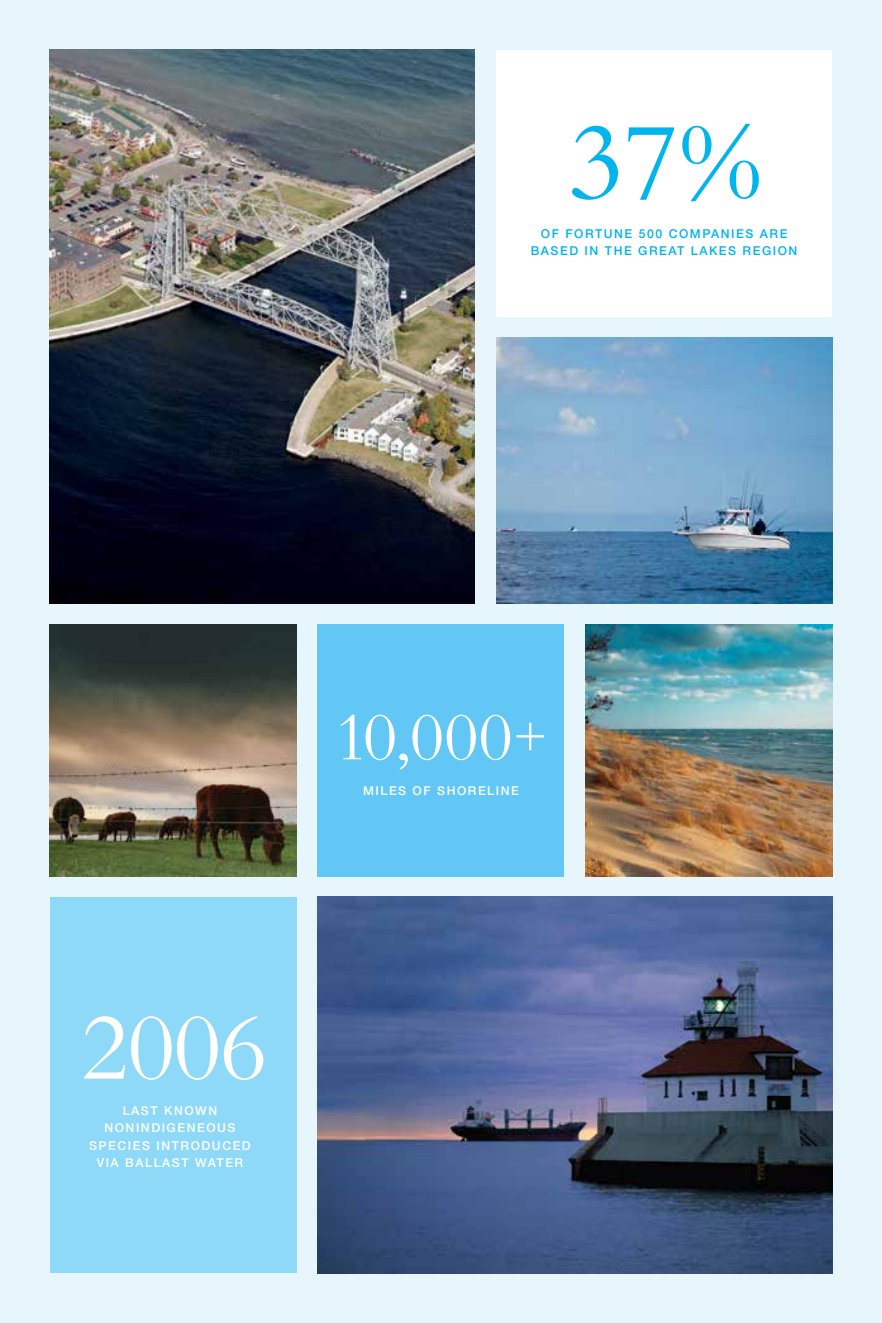
<style>
.page{position:relative;width:882px;height:1323px;background:#e7f6fd}
.page>*{position:absolute;margin:0;border:0;box-sizing:border-box;transform-origin:0 0}
.t1{font:113.75px "Bembo";color:#00b4ed}
.t2{font:98px "Bembo";color:#fff}
.t3{font:70px "Bembo";color:#fff}
.t4{font:500 12.25px/17.5px "Helvetica Neue";letter-spacing:.125em;color:#fff;text-align:center}
.t5{font:500 12.25px/17.5px "Helvetica Neue";letter-spacing:.125em;color:#00b4ed;text-align:center}
.s1{font-size:52.5px}
</style>
<div class="page">
<div style="left:50px;top:897px;width:247px;height:376px;background:#8ed8f8"></div>
<div style="left:318px;top:624px;width:246px;height:252px;background:#62c7f4"></div>
<div style="left:496px;top:50px;width:336px;height:266px;background:#fff"></div>
<img style="left:50px;top:50px;width:424px;height:553px">
<img style="left:50px;top:624px;width:247px;height:252px">
<img style="left:585px;top:624px;width:247px;height:252px">
<img style="left:496px;top:337px;width:336px;height:266px">
<img style="left:317px;top:897px;width:515px;height:376px">
<h1 class="t1" style="left:568px;top:96px;width:195px">37%</h1>
<p class="t5" style="left:531px;top:224px;width:268px">OF FORTUNE 500 COMPANIES ARE<br>BASED IN THE GREAT LAKES REGION</p>
<h3 class="t3" style="left:334px;top:697px;width:215px">10,000<span class="s1">+</span></h3>
<p class="t4" style="left:363px;top:782px;width:157px">MILES OF SHORELINE</p>
<h2 class="t2" style="left:81px;top:991px;width:188px">2006</h2>
<p class="t4" style="left:89px;top:1101px;width:163px">LAST KNOWN<br>NONINDIGENEOUS<br>SPECIES INTRODUCED<br>VIA BALLAST WATER</p>
</div>
